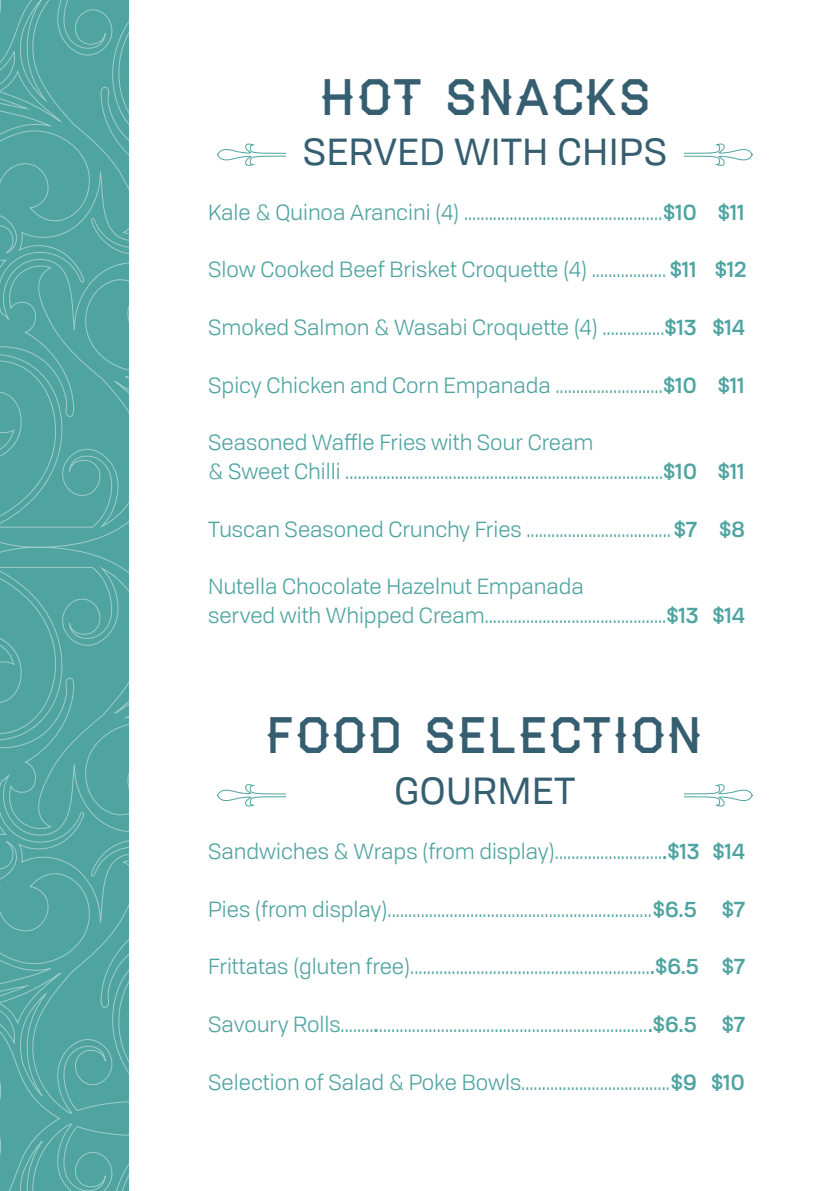
<style>
.page{position:relative;width:840px;height:1191px;background:#fff}
.page>*{position:absolute;margin:0;border:0;box-sizing:border-box;transform-origin:0 0}
.t1{font:48.8px "Haymaker";color:#355f70}
.t2{font:37px "Tofino Personal";letter-spacing:.02em;color:#355f70}
.t3{font:21.6px/28.8px "Tofino Personal";color:#4fa4a1}
.s1{font-weight:500}
</style>
<div class="page">
<svg style="left:217px;top:143px;width:535px;height:23px"></svg>
<svg style="left:217px;top:784px;width:535px;height:23px"></svg>
<div style="left:286px;top:137px;width:397px;height:45px;background:#fff"></div>
<div style="left:286px;top:775px;width:397px;height:46px;background:#fff"></div>
<svg style="left:0;top:0;width:129px;height:1191px;background:#53a6a3"></svg>
<h1 class="t1" style="left:318px;top:80px;width:334px">HOT SNACKS</h1>
<h2 class="t2" style="left:302px;top:124px;width:365px">SERVED WITH CHIPS</h2>
<p class="t3" style="left:208px;top:196px;width:538px">Kale &amp; Quinoa Arancini (4) ................................................<span class="s1">$10 $11</span></p>
<p class="t3" style="left:208px;top:254px;width:539px">Slow Cooked Beef Brisket Croquette (4) .................. <span class="s1">$11 $12</span></p>
<p class="t3" style="left:208px;top:311px;width:538px">Smoked Salmon &amp; Wasabi Croquette (4) ...............<span class="s1">$13 $14</span></p>
<p class="t3" style="left:208px;top:369px;width:538px">Spicy Chicken and Corn Empanada ..........................<span class="s1">$10 $11</span></p>
<p class="t3" style="left:208px;top:427px;width:537px">Seasoned Waffle Fries with Sour Cream<br>&amp; Sweet Chilli .............................................................................<span class="s1">$10 $11</span></p>
<p class="t3" style="left:208px;top:513px;width:538px">Tuscan Seasoned Crunchy Fries ...................................<span class="s1">$7 $8</span></p>
<p class="t3" style="left:208px;top:571px;width:538px">Nutella Chocolate Hazelnut Empanada<br>served with Whipped Cream............................................<span class="s1">$13 $14</span></p>
<h1 class="t1" style="left:264px;top:716px;width:440px">FOOD SELECTION</h1>
<h2 class="t2" style="left:394px;top:763px;width:182px">GOURMET</h2>
<p class="t3" style="left:208px;top:835px;width:538px">Sandwiches &amp; Wraps (from display)..........................<span class="s1">.$13 $14</span></p>
<p class="t3" style="left:208px;top:893px;width:538px">Pies (from display)................................................................<span class="s1">$6.5 $7</span></p>
<p class="t3" style="left:208px;top:951px;width:538px">Frittatas (gluten free)..........................................................<span class="s1">.$6.5 $7</span></p>
<p class="t3" style="left:208px;top:1008px;width:538px">Savoury Rolls........<span class="s1">.</span>.................................................................<span class="s1">.$6.5 $7</span></p>
<p class="t3" style="left:208px;top:1066px;width:538px">Selection of Salad &amp; Poke Bowls....................................<span class="s1">$9 $10</span></p>
</div>
